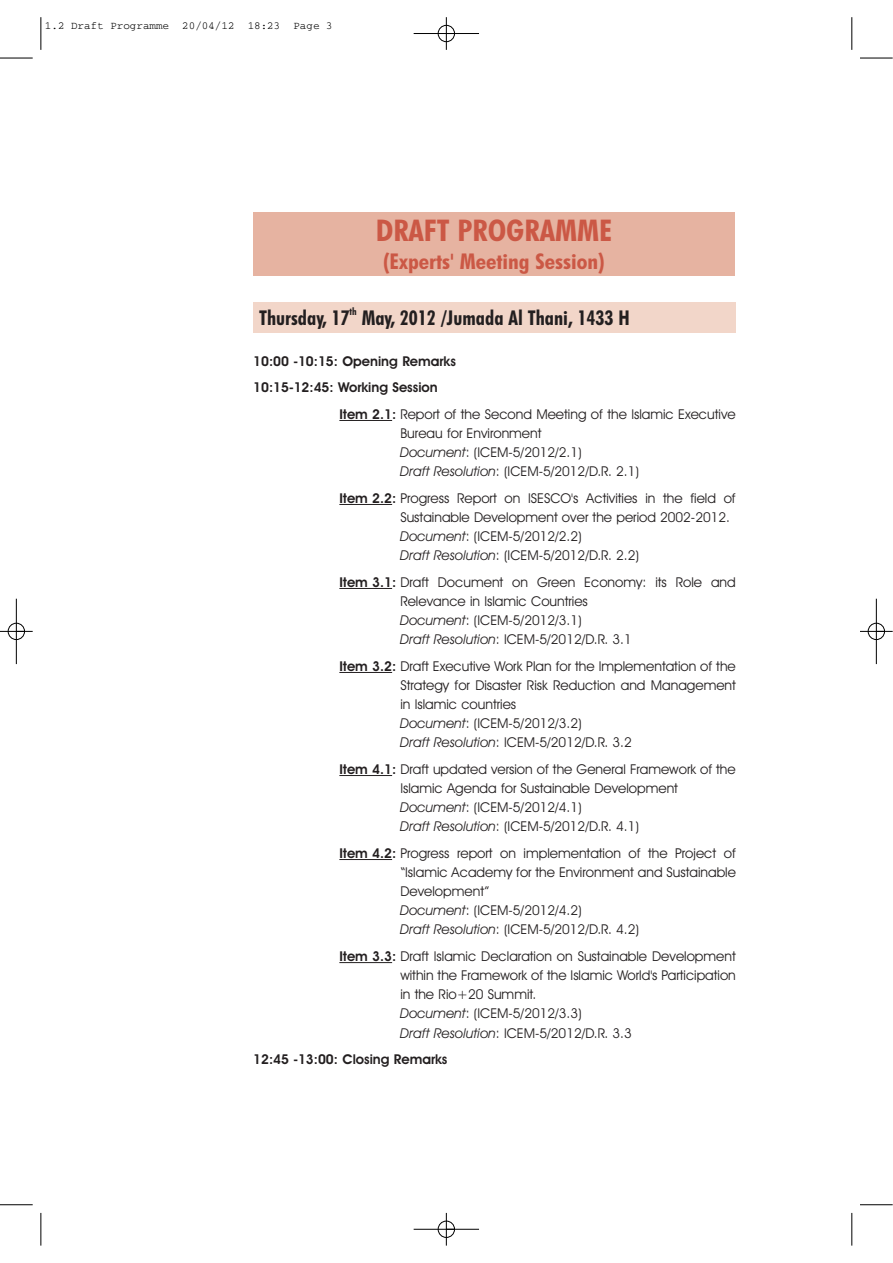
<style>
.page{position:relative;width:893px;height:1263px;background:#fff}
.page>*{position:absolute;margin:0;border:0;box-sizing:border-box;transform-origin:0 0}
.t1{font:700 condensed 30px "Futura BT";color:#cb5845;scale:1.1 1}
.t2{font:700 condensed 21.75px "Futura BT";color:#cb5845;scale:1.1 1}
.t3{font:700 condensed 20.4px "Futura BT";color:#231f20}
.t4{font:13.65px/19px "Avant Garde IT Cby BT";color:#231f20}
.t5{font:600 13.65px "Avant Garde IT Cby BT";color:#231f20}
.t6{font:10.95px "Courier";color:#000}
.t7{font:700 condensed 10.2px "Futura BT";color:#231f20}
.s1{font-weight:600}
.s2{font-style:italic}
</style>
<div class="page">
<hr style="left:339px;top:420px;width:53px;height:1px;background:#231f20">
<hr style="left:339px;top:504px;width:53px;height:1px;background:#231f20">
<hr style="left:339px;top:588px;width:53px;height:1px;background:#231f20">
<hr style="left:339px;top:672px;width:53px;height:1px;background:#231f20">
<hr style="left:339px;top:775px;width:53px;height:1px;background:#231f20">
<hr style="left:339px;top:859px;width:53px;height:1px;background:#231f20">
<hr style="left:339px;top:962px;width:53px;height:1px;background:#231f20">
<div style="left:253px;top:212px;width:481px;height:64px;background:#e6b3a1"></div>
<div style="left:253px;top:302px;width:483px;height:31px;background:#f2d6c9"></div>
<hr style="left:41px;top:17px;width:1px;height:33px;background:#000">
<hr style="left:0;top:58px;width:33px;height:1px;background:#000">
<hr style="left:851px;top:17px;width:1px;height:33px;background:#000">
<hr style="left:860px;top:58px;width:33px;height:1px;background:#000">
<hr style="left:41px;top:1213px;width:1px;height:33px;background:#000">
<hr style="left:0;top:1204px;width:33px;height:1px;background:#000">
<hr style="left:851px;top:1213px;width:1px;height:33px;background:#000">
<hr style="left:860px;top:1204px;width:33px;height:1px;background:#000">
<hr style="left:414px;top:33px;width:65px;height:1px;background:#000">
<hr style="left:414px;top:1229px;width:65px;height:1px;background:#000">
<hr style="left:16px;top:599px;width:1px;height:65px;background:#000">
<hr style="left:876px;top:599px;width:1px;height:65px;background:#000">
<hr style="left:446px;top:17px;width:1px;height:33px;background:#000">
<hr style="left:446px;top:1213px;width:1px;height:33px;background:#000">
<hr style="left:0;top:631px;width:33px;height:1px;background:#000">
<hr style="left:860px;top:631px;width:33px;height:1px;background:#000">
<div style="left:438px;top:25px;width:17px;height:17px;border:1px solid #000;border-radius:50%"></div>
<div style="left:438px;top:1221px;width:17px;height:17px;border:1px solid #000;border-radius:50%"></div>
<div style="left:8px;top:623px;width:17px;height:17px;border:1px solid #000;border-radius:50%"></div>
<div style="left:868px;top:623px;width:17px;height:17px;border:1px solid #000;border-radius:50%"></div>
<p class="t6" style="left:45px;top:23px;width:289px">1.2 Draft Programme 20/04/12 18:23 Page 3</p>
<h1 class="t1" style="left:376px;top:219px;width:216px">DRAFT PROGRAMME</h1>
<h2 class="t2" style="left:383px;top:252px;width:203px">(Experts' Meeting Session)</h2>
<h3 class="t3" style="left:259px;top:310px;width:92px">Thursday, 17</h3>
<p class="t7" style="left:350px;top:308px;width:9px">th</p>
<h3 class="t3" style="left:362px;top:310px;width:269px">May, 2012 /Jumada Al Thani, 1433 H</h3>
<p class="t5" style="left:253px;top:356px;width:204px">10:00 -10:15: Opening Remarks</p>
<p class="t5" style="left:253px;top:383px;width:186px">10:15-12:45: Working Session</p>
<p class="t4" style="left:339px;top:406px;width:398px"><span class="s1">Item 2.1:</span> Report of the Second Meeting of the Islamic Executive</p>
<p class="t4" style="left:400px;top:425px;width:240px">Bureau for Environment<br><span class="s2">Document</span>: (ICEM-5/2012/2.1)<br><span class="s2">Draft Resolution</span>: (ICEM-5/2012/D.R. 2.1)</p>
<p class="t4" style="left:400px;top:490px;width:337px;text-indent:-61px"><span class="s1">Item 2.2:</span> Progress Report on ISESCO's Activities in the field of Sustainable Development over the period 2002-2012.<br><span class="s2">Document</span>: (ICEM-5/2012/2.2)<br><span class="s2">Draft Resolution</span>: (ICEM-5/2012/D.R. 2.2)</p>
<p class="t4" style="left:400px;top:574px;width:337px;text-indent:-61px"><span class="s1">Item 3.1:</span> Draft Document on Green Economy: its Role and Relevance in Islamic Countries<br><span class="s2">Document</span>: (ICEM-5/2012/3.1)<br><span class="s2">Draft Resolution</span>: ICEM-5/2012/D.R. 3.1</p>
<p class="t4" style="left:400px;top:658px;width:337px;text-indent:-61px"><span class="s1">Item 3.2:</span> Draft Executive Work Plan for the Implementation of the Strategy for Disaster Risk Reduction and Management in Islamic countries<br><span class="s2">Document</span>: (ICEM-5/2012/3.2)<br><span class="s2">Draft Resolution</span>: ICEM-5/2012/D.R. 3.2</p>
<p class="t4" style="left:400px;top:761px;width:337px;text-indent:-61px"><span class="s1">Item 4.1:</span> Draft updated version of the General Framework of the Islamic Agenda for Sustainable Development <span class="s2">Document</span>: (ICEM-5/2012/4.1)<br><span class="s2">Draft Resolution</span>: (ICEM-5/2012/D.R. 4.1)</p>
<p class="t4" style="left:400px;top:845px;width:337px;text-indent:-61px"><span class="s1">Item 4.2:</span> Progress report on implementation of the Project of “Islamic Academy for the Environment and Sustainable Development”<br><span class="s2">Document</span>: (ICEM-5/2012/4.2)<br><span class="s2">Draft Resolution</span>: (ICEM-5/2012/D.R. 4.2)</p>
<p class="t4" style="left:400px;top:948px;width:337px;text-indent:-61px"><span class="s1">Item 3.3:</span> Draft Islamic Declaration on Sustainable Development within the Framework of the Islamic World's Participation in the Rio+20 Summit.<br><span class="s2">Document</span>: (ICEM-5/2012/3.3)<br><span class="s2">Draft Resolution</span>: ICEM-5/2012/D.R. 3.3</p>
<p class="t5" style="left:253px;top:1055px;width:196px">12:45 -13:00: Closing Remarks</p>
</div>
